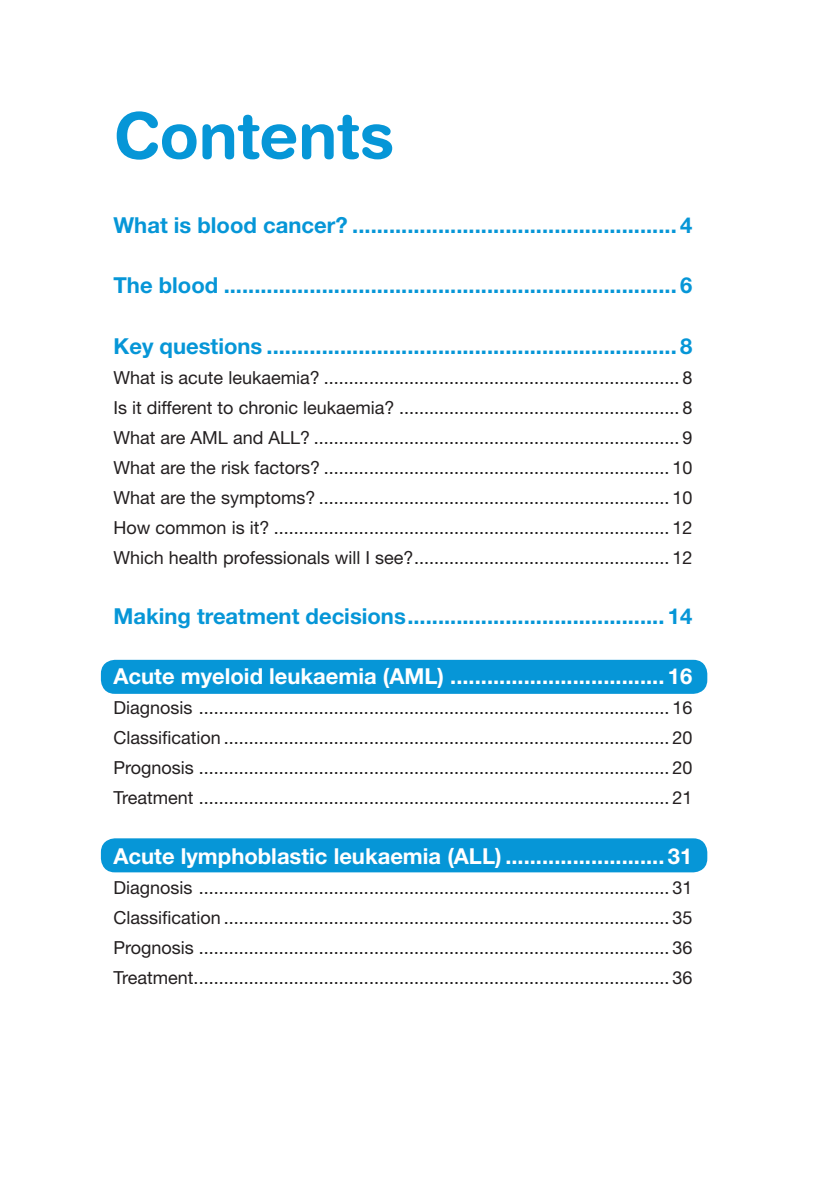
<style>
.page{position:relative;width:840px;height:1191px;background:#fff}
.page>*{position:absolute;margin:0;border:0;box-sizing:border-box;transform-origin:0 0}
._1__Ahead{font:700 64px "Helvetica Rounded LT Std";letter-spacing:-.005em;color:#0696d7}
.t1{font:700 22px "Helvetica Neue LT Std";color:#0696d7}
.t2{font:700 22px "Helvetica Neue LT Std";color:#fff}
.t3{font:18px "Helvetica Neue LT Std";color:#231f20}
</style>
<div class="page">
<div style="left:101px;top:660px;width:606px;height:34px;background:#0696d7;border-radius:14px"></div>
<div style="left:101px;top:838px;width:606px;height:34px;background:#0696d7;border-radius:14px"></div>
<p class="_1__Ahead" style="left:113px;top:97px;width:282px">Contents</p>
<p class="t1" style="left:113px;top:212px;width:580px">What is blood cancer? ..................................................... 4</p>
<p class="t1" style="left:113px;top:272px;width:580px">The blood .......................................................................... 6</p>
<p class="t1" style="left:113px;top:332px;width:580px">Key questions ................................................................... 8</p>
<p class="t3" style="left:113px;top:366px;width:580px">What is acute leukaemia? ....................................................................... 8</p>
<p class="t3" style="left:113px;top:396px;width:580px">Is it different to chronic leukaemia? ........................................................ 8</p>
<p class="t3" style="left:113px;top:426px;width:580px">What are AML and ALL? ......................................................................... 9</p>
<p class="t3" style="left:113px;top:456px;width:580px">What are the risk factors? ..................................................................... 10</p>
<p class="t3" style="left:113px;top:486px;width:580px">What are the symptoms? ...................................................................... 10</p>
<p class="t3" style="left:113px;top:516px;width:580px">How common is it? ............................................................................... 12</p>
<p class="t3" style="left:113px;top:546px;width:580px">Which health professionals will I see?................................................... 12</p>
<p class="t1" style="left:113px;top:602px;width:580px">Making treatment decisions.......................................... 14</p>
<p class="t2" style="left:113px;top:662px;width:580px">Acute myeloid leukaemia (AML) ................................... 16</p>
<p class="t3" style="left:113px;top:696px;width:580px">Diagnosis .............................................................................................. 16</p>
<p class="t3" style="left:113px;top:726px;width:580px">Classification ......................................................................................... 20</p>
<p class="t3" style="left:113px;top:756px;width:580px">Prognosis .............................................................................................. 20</p>
<p class="t3" style="left:113px;top:786px;width:580px">Treatment .............................................................................................. 21</p>
<p class="t2" style="left:113px;top:842px;width:580px">Acute lymphoblastic leukaemia (ALL) .......................... 31</p>
<p class="t3" style="left:113px;top:876px;width:580px">Diagnosis .............................................................................................. 31</p>
<p class="t3" style="left:113px;top:906px;width:580px">Classification ......................................................................................... 35</p>
<p class="t3" style="left:113px;top:936px;width:580px">Prognosis .............................................................................................. 36</p>
<p class="t3" style="left:113px;top:966px;width:580px">Treatment............................................................................................... 36</p>
</div>
